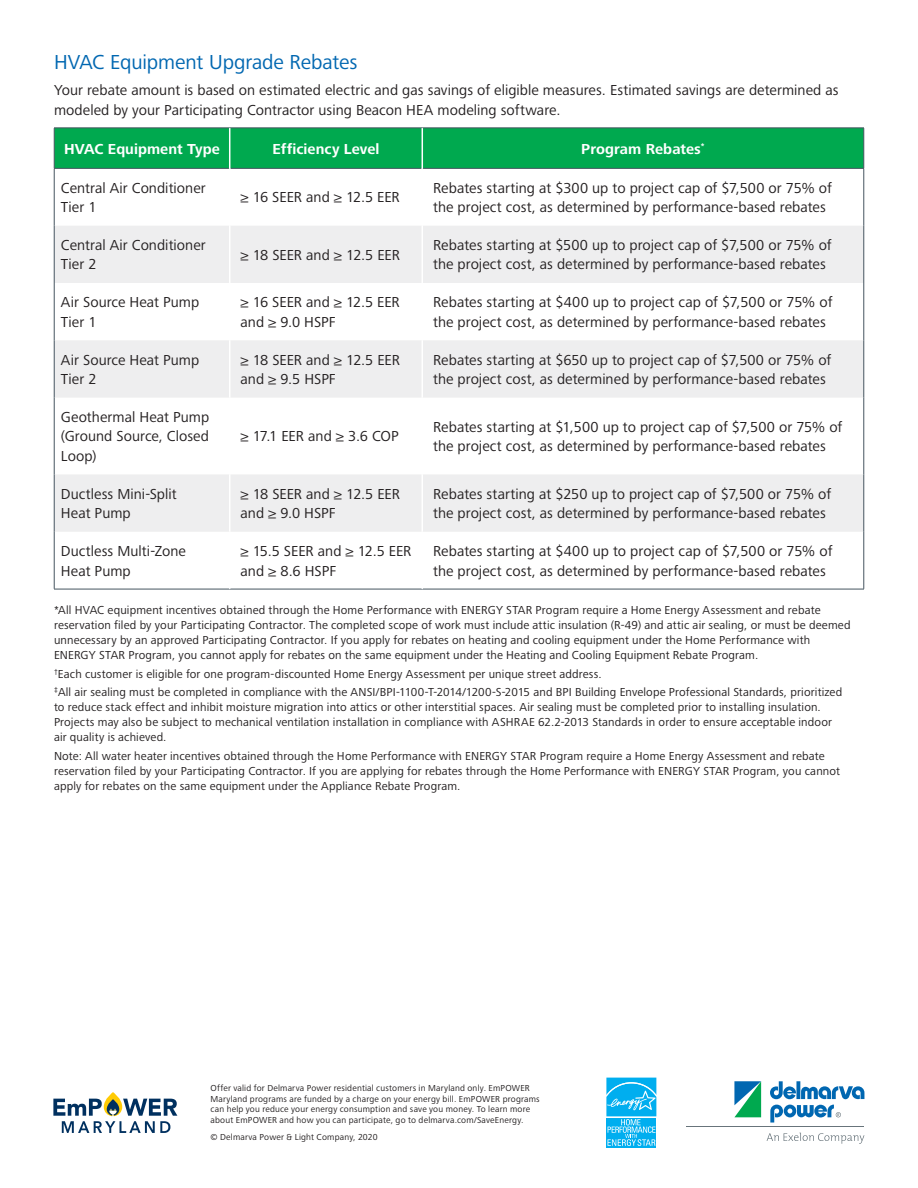
<style>
.page{position:relative;width:918px;height:1188px;background:#fff}
.page>*{position:absolute;margin:0;border:0;box-sizing:border-box;transform-origin:0 0}
.t1{font:21px "Frutiger Next Pro";letter-spacing:-.005em;color:#0067b1}
.Body_Copy{font:15px/19.5px "Frutiger Next Pro";letter-spacing:.005em;color:#231f20}
.Table_H1{font:700 15px "Frutiger Next Pro";letter-spacing:.005em;color:#fff}
.Footnote{font:12px/15px "Frutiger Next Pro";letter-spacing:.01em;color:#231f20}
.Legal{font:9px/10.5px "Frutiger Next Pro";letter-spacing:.02em;color:#231f20}
</style>
<div class="page">
<svg style="left:53px;top:1092px;width:124px;height:41px"></svg>
<svg style="left:767px;top:1133px;width:97px;height:11px"></svg>
<hr style="left:687px;top:1126px;width:177px;height:1px;background:#68747b">
<svg style="left:770px;top:1081px;width:94px;height:42px"></svg>
<svg style="left:734px;top:1081px;width:27px;height:36px"></svg>
<div style="left:55px;top:129px;width:809px;height:39px;background:#00a94f"></div>
<svg style="left:55px;top:226px;width:809px;height:306px;fill:#eeeeef"></svg>
<hr style="left:54px;top:168px;width:175px;height:1px;background:#465560">
<hr style="left:230px;top:168px;width:192px;height:1px;background:#465560">
<hr style="left:423px;top:168px;width:441px;height:1px;background:#465560">
<hr style="left:54px;top:128px;width:176px;height:1px;background:#465560">
<hr style="left:54px;top:128px;width:1px;height:40px;background:#465560">
<hr style="left:230px;top:128px;width:192px;height:1px;background:#465560">
<hr style="left:422px;top:128px;width:442px;height:1px;background:#465560">
<hr style="left:864px;top:128px;width:1px;height:40px;background:#465560">
<hr style="left:54px;top:169px;width:1px;height:57px;background:#465560">
<hr style="left:864px;top:169px;width:1px;height:57px;background:#465560">
<hr style="left:54px;top:226px;width:1px;height:57px;background:#465560">
<hr style="left:864px;top:226px;width:1px;height:57px;background:#465560">
<hr style="left:54px;top:283px;width:1px;height:57px;background:#465560">
<hr style="left:864px;top:283px;width:1px;height:57px;background:#465560">
<hr style="left:54px;top:340px;width:1px;height:58px;background:#465560">
<hr style="left:864px;top:340px;width:1px;height:58px;background:#465560">
<hr style="left:54px;top:398px;width:1px;height:76px;background:#465560">
<hr style="left:864px;top:398px;width:1px;height:76px;background:#465560">
<hr style="left:54px;top:474px;width:1px;height:58px;background:#465560">
<hr style="left:864px;top:474px;width:1px;height:58px;background:#465560">
<hr style="left:54px;top:532px;width:1px;height:57px;background:#465560">
<hr style="left:864px;top:532px;width:1px;height:57px;background:#465560">
<hr style="left:54px;top:589px;width:176px;height:1px;background:#465560">
<hr style="left:230px;top:589px;width:192px;height:1px;background:#465560">
<hr style="left:422px;top:589px;width:442px;height:1px;background:#465560">
<hr style="left:229px;top:128px;width:1px;height:40px;background:#fff">
<hr style="left:422px;top:128px;width:1px;height:40px;background:#fff">
<hr style="left:229px;top:226px;width:1px;height:57px;background:#fff">
<hr style="left:422px;top:226px;width:1px;height:57px;background:#fff">
<hr style="left:229px;top:283px;width:1px;height:57px;background:#fff">
<hr style="left:422px;top:283px;width:1px;height:57px;background:#fff">
<hr style="left:229px;top:340px;width:1px;height:58px;background:#fff">
<hr style="left:422px;top:340px;width:1px;height:58px;background:#fff">
<hr style="left:229px;top:398px;width:1px;height:76px;background:#fff">
<hr style="left:422px;top:398px;width:1px;height:76px;background:#fff">
<hr style="left:229px;top:474px;width:1px;height:58px;background:#fff">
<hr style="left:422px;top:474px;width:1px;height:58px;background:#fff">
<svg style="left:606px;top:1077px;width:51px;height:71px"></svg>
<div style="left:606px;top:1118px;width:50px;height:29px;background:#00aeef"></div>
<svg style="left:606px;top:1078px;width:50px;height:68px"></svg>
<p class="t1" style="left:54px;top:50px;width:305px">HVAC Equipment Upgrade Rebates</p>
<p class="Body_Copy" style="left:54px;top:81px;width:786px">Your rebate amount is based on estimated electric and gas savings of eligible measures. Estimated savings are determined as modeled by your Participating Contractor using Beacon HEA modeling software.</p>
<p class="Table_H1" style="left:64px;top:140px;width:157px">HVAC Equipment Type</p>
<p class="Table_H1" style="left:272px;top:140px;width:109px">Efficiency Level</p>
<p class="Table_H1" style="left:581px;top:140px;width:125px">Program Rebates<sup>*</sup></p>
<p class="Body_Copy" style="left:61px;top:178px;width:146px">Central Air Conditioner<br>Tier 1</p>
<p class="Body_Copy" style="left:241px;top:188px;width:161px">≥ 16 SEER and ≥ 12.5 EER</p>
<p class="Body_Copy" style="left:433px;top:178px;width:400px">Rebates starting at $300 up to project cap of $7,500 or 75% of the project cost, as determined by performance-based rebates</p>
<p class="Body_Copy" style="left:61px;top:235px;width:146px">Central Air Conditioner<br>Tier 2</p>
<p class="Body_Copy" style="left:241px;top:245px;width:161px">≥ 18 SEER and ≥ 12.5 EER</p>
<p class="Body_Copy" style="left:433px;top:235px;width:400px">Rebates starting at $500 up to project cap of $7,500 or 75% of the project cost, as determined by performance-based rebates</p>
<p class="Body_Copy" style="left:61px;top:293px;width:140px">Air Source Heat Pump<br>Tier 1</p>
<p class="Body_Copy" style="left:241px;top:293px;width:161px">≥ 16 SEER and ≥ 12.5 EER and ≥ 9.0 HSPF</p>
<p class="Body_Copy" style="left:433px;top:293px;width:401px">Rebates starting at $400 up to project cap of $7,500 or 75% of the project cost, as determined by performance-based rebates</p>
<p class="Body_Copy" style="left:61px;top:350px;width:140px">Air Source Heat Pump<br>Tier 2</p>
<p class="Body_Copy" style="left:241px;top:350px;width:161px">≥ 18 SEER and ≥ 12.5 EER and ≥ 9.5 HSPF</p>
<p class="Body_Copy" style="left:433px;top:350px;width:400px">Rebates starting at $650 up to project cap of $7,500 or 75% of the project cost, as determined by performance-based rebates</p>
<p class="Body_Copy" style="left:61px;top:407px;width:150px;text-align:justify">Geothermal Heat Pump (Ground Source, Closed Loop)</p>
<p class="Body_Copy" style="left:241px;top:427px;width:160px">≥ 17.1 EER and ≥ 3.6 COP</p>
<p class="Body_Copy" style="left:433px;top:417px;width:411px">Rebates starting at $1,500 up to project cap of $7,500 or 75% of the project cost, as determined by performance-based rebates</p>
<p class="Body_Copy" style="left:61px;top:484px;width:117px">Ductless Mini-Split<br>Heat Pump</p>
<p class="Body_Copy" style="left:241px;top:484px;width:161px">≥ 18 SEER and ≥ 12.5 EER and ≥ 9.0 HSPF</p>
<p class="Body_Copy" style="left:433px;top:484px;width:400px">Rebates starting at $250 up to project cap of $7,500 or 75% of the project cost, as determined by performance-based rebates</p>
<p class="Body_Copy" style="left:61px;top:541px;width:126px">Ductless Multi-Zone<br>Heat Pump</p>
<p class="Body_Copy" style="left:241px;top:541px;width:172px">≥ 15.5 SEER and ≥ 12.5 EER and ≥ 8.6 HSPF</p>
<p class="Body_Copy" style="left:433px;top:541px;width:401px">Rebates starting at $400 up to project cap of $7,500 or 75% of the project cost, as determined by performance-based rebates</p>
<p class="Footnote" style="left:54px;top:603px;width:798px">*All HVAC equipment incentives obtained through the Home Performance with ENERGY STAR Program require a Home Energy Assessment and rebate reservation filed by your Participating Contractor. The completed scope of work must include attic insulation (R-49) and attic air sealing, or must be deemed unnecessary by an approved Participating Contractor. If you apply for rebates on heating and cooling equipment under the Home Performance with ENERGY STAR Program, you cannot apply for rebates on the same equipment under the Heating and Cooling Equipment Rebate Program.</p>
<p class="Footnote" style="left:54px;top:666px;width:549px"><sup>†</sup>Each customer is eligible for one program-discounted Home Energy Assessment per unique street address.</p>
<p class="Footnote" style="left:54px;top:685px;width:790px"><sup>‡</sup>All air sealing must be completed in compliance with the ANSI/BPI-1100-T-2014/1200-S-2015 and BPI Building Envelope Professional Standards, prioritized to reduce stack effect and inhibit moisture migration into attics or other interstitial spaces. Air sealing must be completed prior to installing insulation.<br>Projects may also be subject to mechanical ventilation installation in compliance with ASHRAE 62.2-2013 Standards in order to ensure acceptable indoor air quality is achieved.</p>
<p class="Footnote" style="left:54px;top:748px;width:788px">Note: All water heater incentives obtained through the Home Performance with ENERGY STAR Program require a Home Energy Assessment and rebate reservation filed by your Participating Contractor. If you are applying for rebates through the Home Performance with ENERGY STAR Program, you cannot apply for rebates on the same equipment under the Appliance Rebate Program.</p>
<p class="Legal" style="left:211px;top:1083px;width:331px">Offer valid for Delmarva Power residential customers in Maryland only. EmPOWER Maryland programs are funded by a charge on your energy bill. EmPOWER programs can help you reduce your energy consumption and save you money. To learn more about EmPOWER and how you can participate, go to delmarva.com/SaveEnergy.</p>
<p class="Legal" style="left:211px;top:1132px;width:169px">© Delmarva Power &amp; Light Company, 2020</p>
</div>
